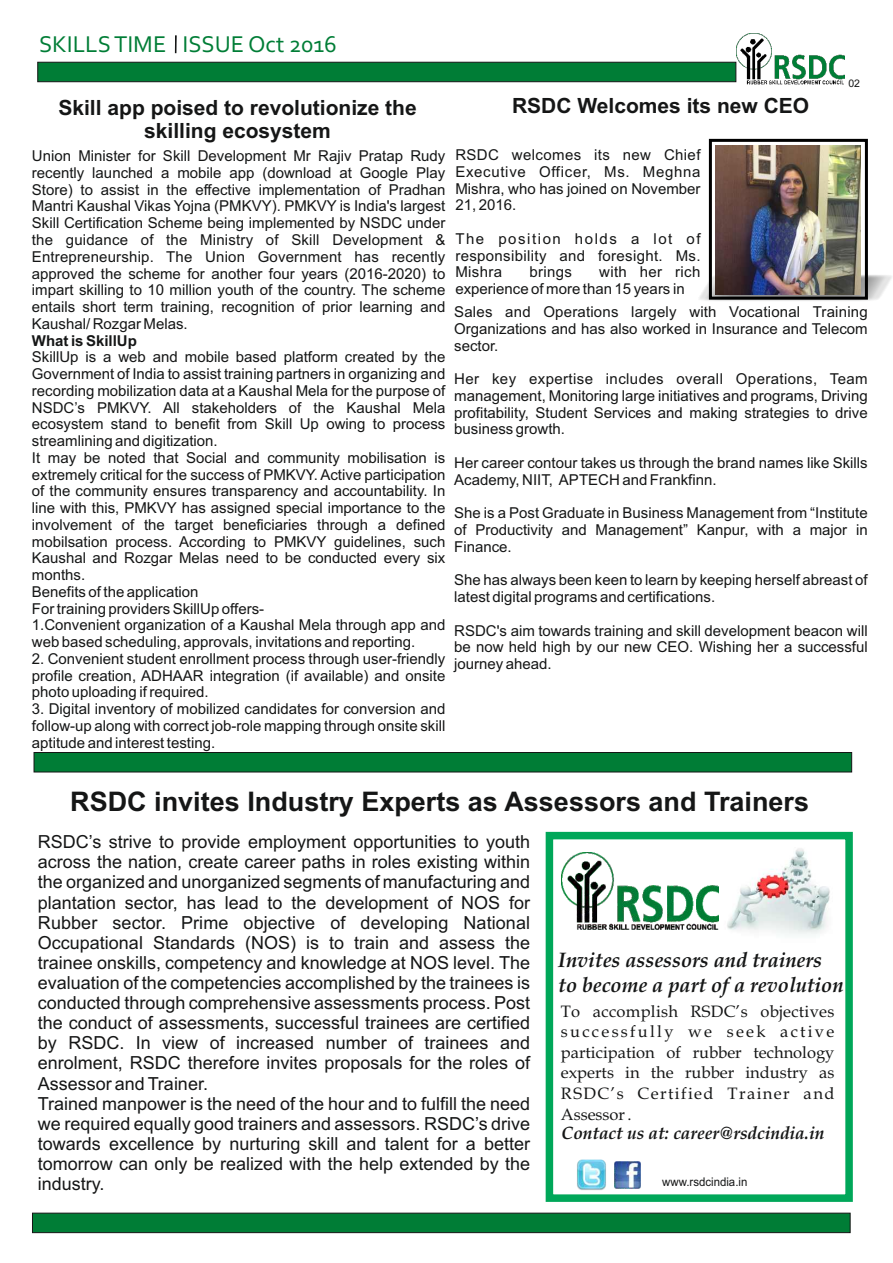
<style>
.page{position:relative;width:893px;height:1263px;background:#fff}
.page>*{position:absolute;margin:0;border:0;box-sizing:border-box;transform-origin:0 0}
.t1{font:700 27px "Arial";color:#151616}
.t2{font:24px "Corbel";color:#007d36}
.t3{font:700 21px/23.4px "Arial";color:#151616;text-align:center}
.t4{font:italic 700 21px/25.2px "Book Antiqua";color:#151616;scale:.95 1}
.t5{font:18px/20.1px "Arial";color:#151616}
.t6{font:italic 700 18px "Book Antiqua";color:#151616;scale:.95 1}
.t7{font:16.5px/20.5px "Book Antiqua";color:#151616;text-align:justify}
.t8{font:15px/16.8px "Arial";color:#151616;text-align:justify}
.t9{font:700 15px "Arial";color:#151616}
.t10{font:12px "Arial";color:#151616;scale:.95 1}
.t11{font:10.5px "Arial";color:#151616}
</style>
<div class="page">
<img style="left:718px;top:848px;width:112px;height:87px">
<div style="left:546px;top:832px;width:307px;height:370px;border:8px solid #00a759"></div>
<img style="left:562px;top:852px;width:156px;height:78px">
<img style="left:737px;top:34px;width:108px;height:51px">
<svg style="left:37px;top:61px;width:700px;height:21px;background:#0c793b"></svg>
<svg style="left:175px;top:35px;width:2px;height:18px"></svg>
<svg style="left:33px;top:752px;width:819px;height:21px;background:#087637"></svg>
<svg style="left:32px;top:1212px;width:819px;height:21px;background:#0a783a"></svg>
<img style="left:614px;top:1161px;width:27px;height:28px">
<img style="left:577px;top:1160px;width:29px;height:30px">
<svg style="left:699px;top:275px;width:193px;height:26px"></svg>
<div style="left:709px;top:139px;width:159px;height:161px;border:3px solid #000"></div>
<img style="left:716px;top:145px;width:145px;height:149px">
<h2 class="t2" style="left:39px;top:34px;width:299px">SKILLS TIME ISSUE Oct 2016</h2>
<h3 class="t3" style="left:58px;top:97px;width:360px">Skill app poised to revolutionize the skilling ecosystem</h3>
<h3 class="t3" style="left:512px;top:95px;width:299px">RSDC Welcomes its new CEO</h3>
<p class="t11" style="left:848px;top:80px;width:13px">02</p>
<p class="t8" style="left:455px;top:148px;width:247px">RSDC welcomes its new Chief Executive Officer, Ms. Meghna Mishra, who has joined on November 21, 2016.</p>
<p class="t8" style="left:455px;top:232px;width:247px">The position holds a lot of responsibility and foresight. Ms.<br>Mishra</p>
<p class="t8" style="left:32px;top:149px;width:415px">Union Minister for Skill Development Mr Rajiv Pratap Rudy recently launched a mobile app (download at Google Play Store) to assist in the effective implementation of Pradhan Mantri Kaushal Vikas Yojna (PMKVY). PMKVY is India's largest Skill Certification Scheme being implemented by NSDC under the guidance of the Ministry of Skill Development &amp; Entrepreneurship. The Union Government has recently approved the scheme for another four years (2016-2020) to impart skilling to 10 million youth of the country. The scheme entails short term training, recognition of prior learning and Kaushal/ Rozgar Melas.</p>
<p class="t9" style="left:32px;top:335px;width:107px">What is SkillUp</p>
<p class="t8" style="left:32px;top:350px;width:415px;text-align:left">SkillUp is a web and mobile based platform created by the Government of India to assist training partners in organizing and recording mobilization data at a Kaushal Mela for the purpose of NSDC’s PMKVY. All stakeholders of the Kaushal Mela ecosystem stand to benefit from Skill Up owing to process streamlining and digitization.<br>It may be noted that Social and community mobilisation is extremely critical for the success of PMKVY. Active participation of the community ensures transparency and accountability. In line with this, PMKVY has assigned special importance to the involvement of the target beneficiaries through a defined mobilsation process. According to PMKVY guidelines, such Kaushal and Rozgar Melas need to be conducted every six months.<br>Benefits of the application<br>For training providers SkillUp offers-<br>1.Convenient organization of a Kaushal Mela through app and web based scheduling, approvals, invitations and reporting.</p>
<p class="t8" style="left:32px;top:652px;width:415px">2. Convenient student enrollment process through user-friendly profile creation, ADHAAR integration (if available) and onsite photo uploading if required.</p>
<p class="t8" style="left:32px;top:702px;width:415px">3. Digital inventory of mobilized candidates for conversion and follow-up along with correct job-role mapping through onsite skill aptitude and interest testing.</p>
<p class="t8" style="left:455px;top:265px;width:247px;text-indent:144px">with her rich experience of more than 15 years in</p>
<p class="t8" style="left:529px;top:265px;width:44px">brings</p>
<p class="t8" style="left:454px;top:305px;width:415px">Sales and Operations largely with Vocational Training Organizations and has also worked in Insurance and Telecom sector.</p>
<p class="t8" style="left:454px;top:372px;width:415px">Her key expertise includes overall Operations, Team management, Monitoring large initiatives and programs, Driving profitability, Student Services and making strategies to drive business growth.</p>
<p class="t8" style="left:454px;top:456px;width:415px">Her career contour takes us through the brand names like Skills<br>Academy, NIIT, APTECH and Frankfinn.</p>
<p class="t8" style="left:454px;top:506px;width:415px">She is a Post Graduate in Business Management from “Institute of Productivity and Management” Kanpur, with a major in Finance.</p>
<p class="t8" style="left:454px;top:573px;width:415px">She has always been keen to learn by keeping herself abreast of latest digital programs and certifications.</p>
<p class="t8" style="left:454px;top:623px;width:415px">RSDC's aim towards training and skill development beacon will be now held high by our new CEO. Wishing her a successful journey ahead.</p>
<h1 class="t1" style="left:70px;top:791px;width:740px">RSDC invites Industry Experts as Assessors and Trainers</h1>
<p class="t5" style="left:38px;top:833px;width:494px">RSDC’s strive to provide employment opportunities to youth across the nation, create career paths in roles existing within the organized and unorganized segments of manufacturing and plantation sector, has lead to the development of NOS for Rubber sector. Prime objective of developing National Occupational Standards (NOS) is to train and assess the trainee onskills, competency and knowledge at NOS level. The evaluation of the competencies accomplished by the trainees is conducted through comprehensive assessments process. Post the conduct of assessments, successful trainees are certified by RSDC. In view of increased number of trainees and enrolment, RSDC therefore invites proposals for the roles of Assessor and Trainer.<br>Trained manpower is the need of the hour and to fulfill the need we required equally good trainers and assessors. RSDC’s drive towards excellence by nurturing skill and talent for a better tomorrow can only be realized with the help extended by the industry.</p>
<h3 class="t4" style="left:558px;top:949px;width:302px">Invites assessors and trainers to become a part of a revolution</h3>
<p class="t7" style="left:561px;top:1003px;width:275px">To accomplish RSDC’s objectives successfully we seek active participation of rubber technology experts in the rubber industry as RSDC’s Certified Trainer and Assessor .</p>
<p class="t6" style="left:562px;top:1126px;width:278px">Contact us at: career@rsdcindia.in</p>
<p class="t10" style="left:662px;top:1177px;width:91px">www.rsdcindia.in</p>
</div>
